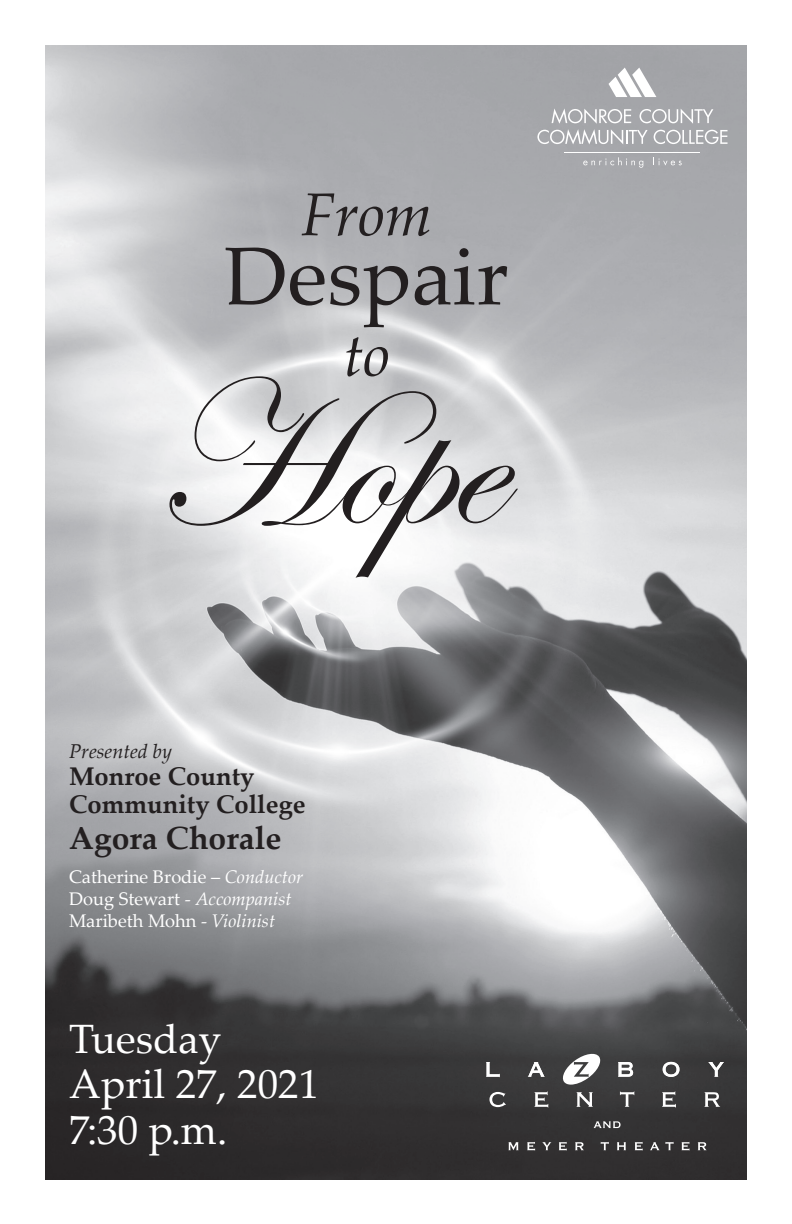
<style>
.page{position:relative;width:792px;height:1224px;background:#fff}
.page>*{position:absolute;margin:0;border:0;box-sizing:border-box;transform-origin:0 0}
.t1{font:208.8px "Edwardian Script ITC";color:#231f20}
.t2{font:82px "Palatino Linotype";color:#231f20}
.t3{font:italic 60.4px "Palatino Linotype";color:#231f20}
.t4{font:41px/45.6px "Palatino Linotype";color:#fff}
.t5{font:700 32px "Palatino Linotype";color:#231f20}
.t6{font:700 25.6px/27.4px "Palatino Linotype";color:#231f20}
.t7{font:italic 20px "Palatino Linotype";color:#231f20}
.t8{font:18.2px/22px "Palatino Linotype";color:#fff}
.s1{font-style:italic}
</style>
<div class="page">
<img style="left:46px;top:46px;width:700px;height:1134px">
<svg style="left:609px;top:68px;width:47px;height:29px"></svg>
<svg style="left:583px;top:157px;width:60px;height:11px"></svg>
<svg style="left:653px;top:157px;width:29px;height:9px"></svg>
<svg style="left:537px;top:108px;width:191px;height:36px"></svg>
<hr style="left:565px;top:152px;width:135px;height:1px;background:#fff">
<svg style="left:561px;top:1052px;width:42px;height:33px"></svg>
<svg style="left:486px;top:1062px;width:14px;height:15px"></svg>
<svg style="left:528px;top:1062px;width:17px;height:15px"></svg>
<svg style="left:618px;top:1062px;width:15px;height:15px"></svg>
<svg style="left:663px;top:1062px;width:16px;height:15px"></svg>
<svg style="left:708px;top:1062px;width:16px;height:15px"></svg>
<svg style="left:489px;top:1092px;width:17px;height:15px"></svg>
<svg style="left:534px;top:1091px;width:14px;height:17px"></svg>
<svg style="left:576px;top:1092px;width:17px;height:15px"></svg>
<svg style="left:620px;top:1091px;width:14px;height:16px"></svg>
<svg style="left:662px;top:1091px;width:14px;height:17px"></svg>
<svg style="left:704px;top:1092px;width:16px;height:15px"></svg>
<svg style="left:594px;top:1121px;width:27px;height:7px"></svg>
<svg style="left:508px;top:1142px;width:10px;height:8px"></svg>
<svg style="left:527px;top:1142px;width:8px;height:9px"></svg>
<svg style="left:542px;top:1142px;width:9px;height:8px"></svg>
<svg style="left:559px;top:1142px;width:8px;height:9px"></svg>
<svg style="left:575px;top:1142px;width:9px;height:8px"></svg>
<svg style="left:601px;top:1142px;width:8px;height:8px"></svg>
<svg style="left:617px;top:1142px;width:9px;height:8px"></svg>
<svg style="left:635px;top:1142px;width:8px;height:9px"></svg>
<svg style="left:650px;top:1142px;width:9px;height:8px"></svg>
<svg style="left:665px;top:1142px;width:9px;height:8px"></svg>
<svg style="left:682px;top:1142px;width:7px;height:9px"></svg>
<svg style="left:698px;top:1142px;width:9px;height:8px"></svg>
<h3 class="t3" style="left:301px;top:172px;width:133px">From</h3>
<h2 class="t2" style="left:224px;top:218px;width:286px">Despair</h2>
<h3 class="t3" style="left:343px;top:312px;width:48px">to</h3>
<h1 class="t1" style="left:151px;top:343px;width:349px">Hope</h1>
<p class="t7" style="left:69px;top:737px;width:105px">Presented by</p>
<h3 class="t6" style="left:69px;top:762px;width:238px">Monroe County<br>Community College</h3>
<h3 class="t5" style="left:69px;top:815px;width:214px">Agora Chorale</h3>
<p class="t8" style="left:69px;top:865px;width:236px">Catherine Brodie – <span class="s1">Conductor<br></span>Doug Stewart - <span class="s1">Accompanist<br></span>Maribeth Mohn - <span class="s1">Violinist</span></p>
<h3 class="t4" style="left:69px;top:1014px;width:252px">Tuesday<br>April 27, 2021<br>7:30 p.m.</h3>
</div>
